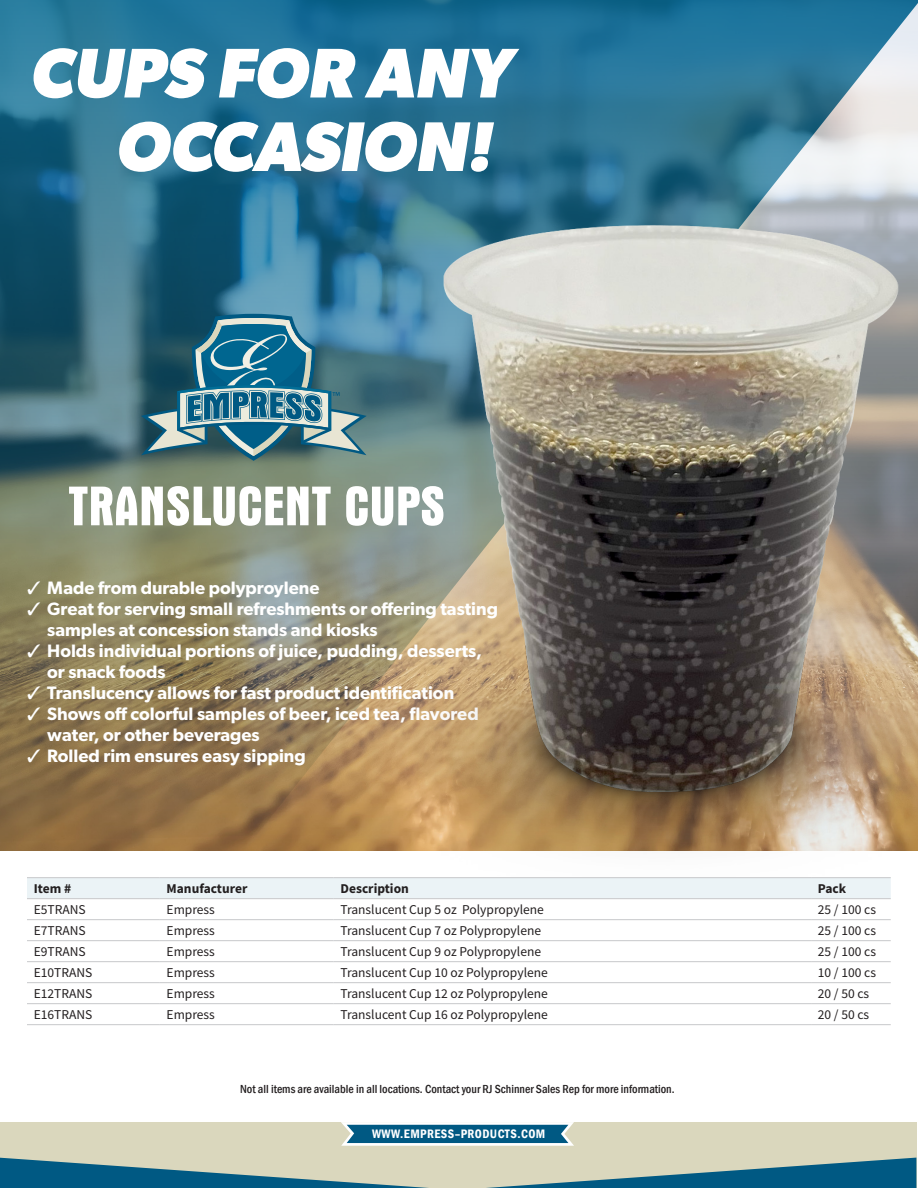
<style>
.page{position:relative;width:918px;height:1188px;background:#fff}
.page>*{position:absolute;margin:0;border:0;box-sizing:border-box;transform-origin:0 0}
.t1{font:italic 700 70.5px "Gibson";letter-spacing:-.005em;color:#fff}
.t2{font:700 condensed 56.55px "Aurora BT";color:#fff}
.t3{font:600 18px/21px "Gibson";color:#fff}
.t4{font:13.5px "Source Sans Pro";color:#231f20}
.t5{font:700 13.5px "Source Sans Pro";color:#231f20}
.t6{font:600 condensed 12.6px "Franklin Gothic";letter-spacing:.035em;color:#fff}
.t7{font:500 condensed 12px "Franklin Gothic";color:#231f20}
</style>
<div class="page">
<img style="left:0;top:0;width:918px;height:851px">
<img style="left:346px;top:202px;width:572px;height:649px">
<div style="left:27px;top:878px;width:864px;height:20px;background:#ebf3f6"></div>
<hr style="left:27px;top:898px;width:133px;height:1px;background:#c7c8ca">
<hr style="left:160px;top:898px;width:174px;height:1px;background:#c7c8ca">
<hr style="left:334px;top:898px;width:477px;height:1px;background:#c7c8ca">
<hr style="left:811px;top:898px;width:80px;height:1px;background:#c7c8ca">
<hr style="left:27px;top:919px;width:133px;height:1px;background:#c7c8ca">
<hr style="left:160px;top:919px;width:174px;height:1px;background:#c7c8ca">
<hr style="left:334px;top:919px;width:477px;height:1px;background:#c7c8ca">
<hr style="left:811px;top:919px;width:80px;height:1px;background:#c7c8ca">
<hr style="left:27px;top:940px;width:133px;height:1px;background:#c7c8ca">
<hr style="left:160px;top:940px;width:174px;height:1px;background:#c7c8ca">
<hr style="left:334px;top:940px;width:477px;height:1px;background:#c7c8ca">
<hr style="left:811px;top:940px;width:80px;height:1px;background:#c7c8ca">
<hr style="left:27px;top:961px;width:133px;height:1px;background:#c7c8ca">
<hr style="left:160px;top:961px;width:174px;height:1px;background:#c7c8ca">
<hr style="left:334px;top:961px;width:477px;height:1px;background:#c7c8ca">
<hr style="left:811px;top:961px;width:80px;height:1px;background:#c7c8ca">
<hr style="left:27px;top:982px;width:133px;height:1px;background:#c7c8ca">
<hr style="left:160px;top:982px;width:174px;height:1px;background:#c7c8ca">
<hr style="left:334px;top:982px;width:477px;height:1px;background:#c7c8ca">
<hr style="left:811px;top:982px;width:80px;height:1px;background:#c7c8ca">
<hr style="left:27px;top:1003px;width:133px;height:1px;background:#c7c8ca">
<hr style="left:160px;top:1003px;width:174px;height:1px;background:#c7c8ca">
<hr style="left:334px;top:1003px;width:477px;height:1px;background:#c7c8ca">
<hr style="left:811px;top:1003px;width:80px;height:1px;background:#c7c8ca">
<hr style="left:27px;top:1024px;width:133px;height:1px;background:#c7c8ca">
<hr style="left:160px;top:1024px;width:174px;height:1px;background:#c7c8ca">
<hr style="left:334px;top:1024px;width:477px;height:1px;background:#c7c8ca">
<hr style="left:811px;top:1024px;width:80px;height:1px;background:#c7c8ca">
<hr style="left:27px;top:877px;width:133px;height:1px;background:#c7c8ca">
<hr style="left:160px;top:877px;width:174px;height:1px;background:#c7c8ca">
<hr style="left:334px;top:877px;width:477px;height:1px;background:#c7c8ca">
<hr style="left:811px;top:877px;width:80px;height:1px;background:#c7c8ca">
<svg style="left:141px;top:314px;width:226px;height:147px"></svg>
<div style="left:0;top:1122px;width:916px;height:66px;background:#dad7bd"></div>
<svg style="left:0;top:1158px;width:429px;height:30px"></svg>
<svg style="left:486px;top:1158px;width:430px;height:30px"></svg>
<svg style="left:341px;top:1122px;width:233px;height:24px"></svg>
<p class="t1" style="left:30px;top:31px;width:483px">CUPS FOR ANY</p>
<p class="t1" style="left:116px;top:105px;width:377px">OCCASION!</p>
<p class="t2" style="left:68px;top:474px;width:379px">TRANSLUCENT CUPS</p>
<p class="t3" style="left:27px;top:577px;width:294px">✓ Made from durable polyproylene</p>
<p class="t3" style="left:47px;top:598px;width:452px;text-indent:-20px">✓ Great for serving small refreshments or offering tasting samples at concession stands and kiosks</p>
<p class="t3" style="left:47px;top:640px;width:436px;text-indent:-20px">✓ Holds individual portions of juice, pudding, desserts, or snack foods</p>
<p class="t3" style="left:27px;top:682px;width:429px">✓ Translucency allows for fast product identification</p>
<p class="t3" style="left:47px;top:703px;width:433px;text-indent:-20px">✓ Shows off colorful samples of beer, iced tea, flavored water, or other beverages</p>
<p class="t3" style="left:27px;top:745px;width:280px">✓ Rolled rim ensures easy sipping</p>
<p class="t5" style="left:34px;top:880px;width:39px">Item #</p>
<p class="t5" style="left:167px;top:880px;width:82px">Manufacturer</p>
<p class="t5" style="left:340px;top:880px;width:70px">Description</p>
<p class="t5" style="left:818px;top:880px;width:30px">Pack</p>
<p class="t4" style="left:34px;top:901px;width:53px">E5TRANS</p>
<p class="t4" style="left:167px;top:901px;width:50px">Empress</p>
<p class="t4" style="left:340px;top:901px;width:205px">Translucent Cup 5 oz Polypropylene</p>
<p class="t4" style="left:818px;top:901px;width:60px">25 / 100 cs</p>
<p class="t4" style="left:34px;top:922px;width:53px">E7TRANS</p>
<p class="t4" style="left:167px;top:922px;width:50px">Empress</p>
<p class="t4" style="left:340px;top:922px;width:202px">Translucent Cup 7 oz Polypropylene</p>
<p class="t4" style="left:818px;top:922px;width:60px">25 / 100 cs</p>
<p class="t4" style="left:34px;top:943px;width:53px">E9TRANS</p>
<p class="t4" style="left:167px;top:943px;width:50px">Empress</p>
<p class="t4" style="left:340px;top:943px;width:202px">Translucent Cup 9 oz Polypropylene</p>
<p class="t4" style="left:818px;top:943px;width:60px">25 / 100 cs</p>
<p class="t4" style="left:34px;top:964px;width:60px">E10TRANS</p>
<p class="t4" style="left:167px;top:964px;width:50px">Empress</p>
<p class="t4" style="left:340px;top:964px;width:209px">Translucent Cup 10 oz Polypropylene</p>
<p class="t4" style="left:818px;top:964px;width:60px">10 / 100 cs</p>
<p class="t4" style="left:34px;top:985px;width:60px">E12TRANS</p>
<p class="t4" style="left:167px;top:985px;width:50px">Empress</p>
<p class="t4" style="left:340px;top:985px;width:209px">Translucent Cup 12 oz Polypropylene</p>
<p class="t4" style="left:818px;top:985px;width:53px">20 / 50 cs</p>
<p class="t4" style="left:34px;top:1006px;width:60px">E16TRANS</p>
<p class="t4" style="left:167px;top:1006px;width:50px">Empress</p>
<p class="t4" style="left:340px;top:1006px;width:209px">Translucent Cup 16 oz Polypropylene</p>
<p class="t4" style="left:818px;top:1006px;width:53px">20 / 50 cs</p>
<p class="t7" style="left:240px;top:1082px;width:436px">Not all items are available in all locations. Contact your RJ Schinner Sales Rep for more information.</p>
<p class="t6" style="left:372px;top:1126px;width:175px">WWW.EMPRESS–PRODUCTS.COM</p>
</div>
